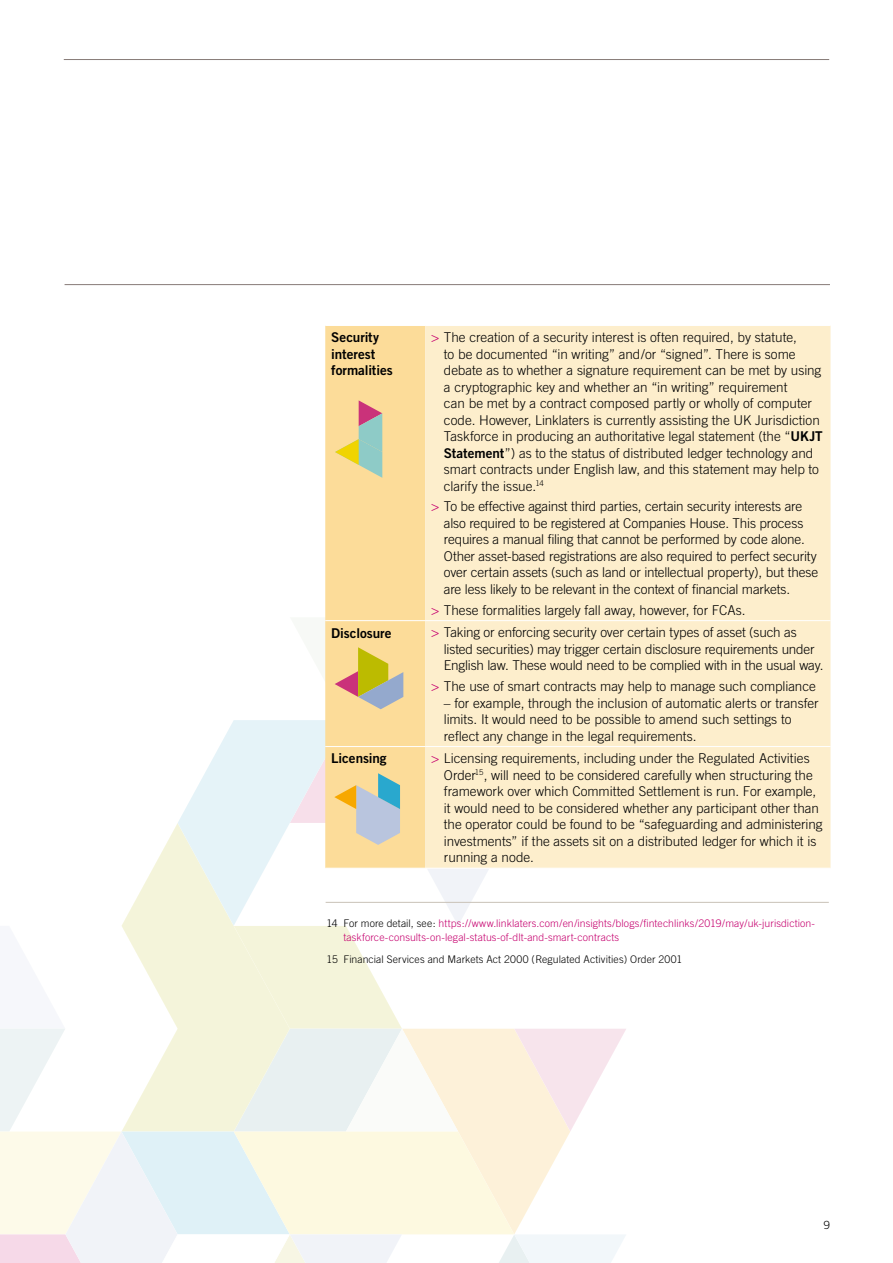
<style>
.page{position:relative;width:893px;height:1263px;background:#fff}
.page>*{position:absolute;margin:0;border:0;box-sizing:border-box;transform-origin:0 0}
.t1{font:300 13.5px/16.5px "Trade Gothic";letter-spacing:-.005em;color:#000}
.t2{font:13.5px/16.5px "Trade Gothic Bold Two";letter-spacing:-.005em;color:#000}
.t3{font:300 11.25px "Trade Gothic";color:#000}
.t4{font:300 10.5px/13.5px "Trade Gothic";letter-spacing:.01em;color:#c6006f}
.t5{font:300 10.5px "Trade Gothic";letter-spacing:.01em;color:#000}
.s1{color:#c6006f}
.s2{font-family:"Trade Gothic Bold Two";font-weight:400}
.s3{color:#000}
</style>
<div class="page">
<hr style="left:65px;top:284px;width:765px;height:1px;background:#877b77">
<div style="left:325px;top:326px;width:100px;height:291px;background:#fcdc99"></div>
<div style="left:425px;top:326px;width:405px;height:291px;background:#fdeecc"></div>
<svg style="left:335px;top:400px;width:47px;height:78px;background:#d2c798"></svg>
<svg style="left:0;top:617px;width:831px;height:646px"></svg>
<hr style="left:64px;top:59px;width:765px;height:1px;background:#877b77">
<p class="t2" style="left:331px;top:329px;width:63px">Security interest formalities</p>
<p class="t1" style="left:444px;top:329px;width:380px;text-indent:-13px"><span class="s1">&gt;</span> The creation of a security interest is often required, by statute,<br>to be documented “in writing” and/or “signed”. There is some debate as to whether a signature requirement can be met by using a cryptographic key and whether an “in writing” requirement<br>can be met by a contract composed partly or wholly of computer code. However, Linklaters is currently assisting the UK Jurisdiction Taskforce in producing an authoritative legal statement (the “<span class="s2">UKJT Statement</span>”) as to the status of distributed ledger technology and smart contracts under English law, and this statement may help to clarify the issue.<sup>14</sup></p>
<p class="t1" style="left:444px;top:498px;width:376px;text-indent:-13px"><span class="s1">&gt;</span> To be effective against third parties, certain security interests are also required to be registered at Companies House. This process requires a manual filing that cannot be performed by code alone.<br>Other asset-based registrations are also required to perfect security over certain assets (such as land or intellectual property), but these are less likely to be relevant in the context of financial markets.</p>
<p class="t1" style="left:431px;top:601px;width:316px"><span class="s1">&gt;</span> These formalities largely fall away, however, for FCAs.</p>
<p class="t2" style="left:331px;top:624px;width:62px">Disclosure</p>
<p class="t1" style="left:444px;top:624px;width:381px;text-indent:-13px"><span class="s1">&gt;</span> Taking or enforcing security over certain types of asset (such as listed securities) may trigger certain disclosure requirements under<br>English law. These would need to be complied with in the usual way.</p>
<p class="t1" style="left:431px;top:678px;width:386px"><span class="s1">&gt;</span> The use of smart contracts may help to manage such compliance</p>
<p class="t1" style="left:444px;top:694px;width:376px">– for example, through the inclusion of automatic alerts or transfer limits. It would need to be possible to amend such settings to reflect any change in the legal requirements.</p>
<p class="t2" style="left:331px;top:750px;width:57px">Licensing</p>
<p class="t1" style="left:444px;top:750px;width:380px;text-indent:-13px"><span class="s1">&gt;</span> Licensing requirements, including under the Regulated Activities Order<sup>15</sup>, will need to be considered carefully when structuring the framework over which Committed Settlement is run. For example, it would need to be considered whether any participant other than the operator could be found to be “safeguarding and administering investments” if the assets sit on a distributed ledger for which it is running a node.</p>
<p class="t4" style="left:343px;top:917px;width:473px;text-indent:-17px"><span class="s3">14 For more detail, see:</span> https://www.linklaters.com/en/insights/blogs/fintechlinks/2019/may/uk-jurisdiction&shy;taskforce-consults-on-legal-status-of-dlt-and-smart-contracts</p>
<p class="t5" style="left:326px;top:953px;width:357px">15 Financial Services and Markets Act 2000 (Regulated Activities) Order 2001</p>
<p class="t3" style="left:824px;top:1218px;width:8px">9</p>
</div>
